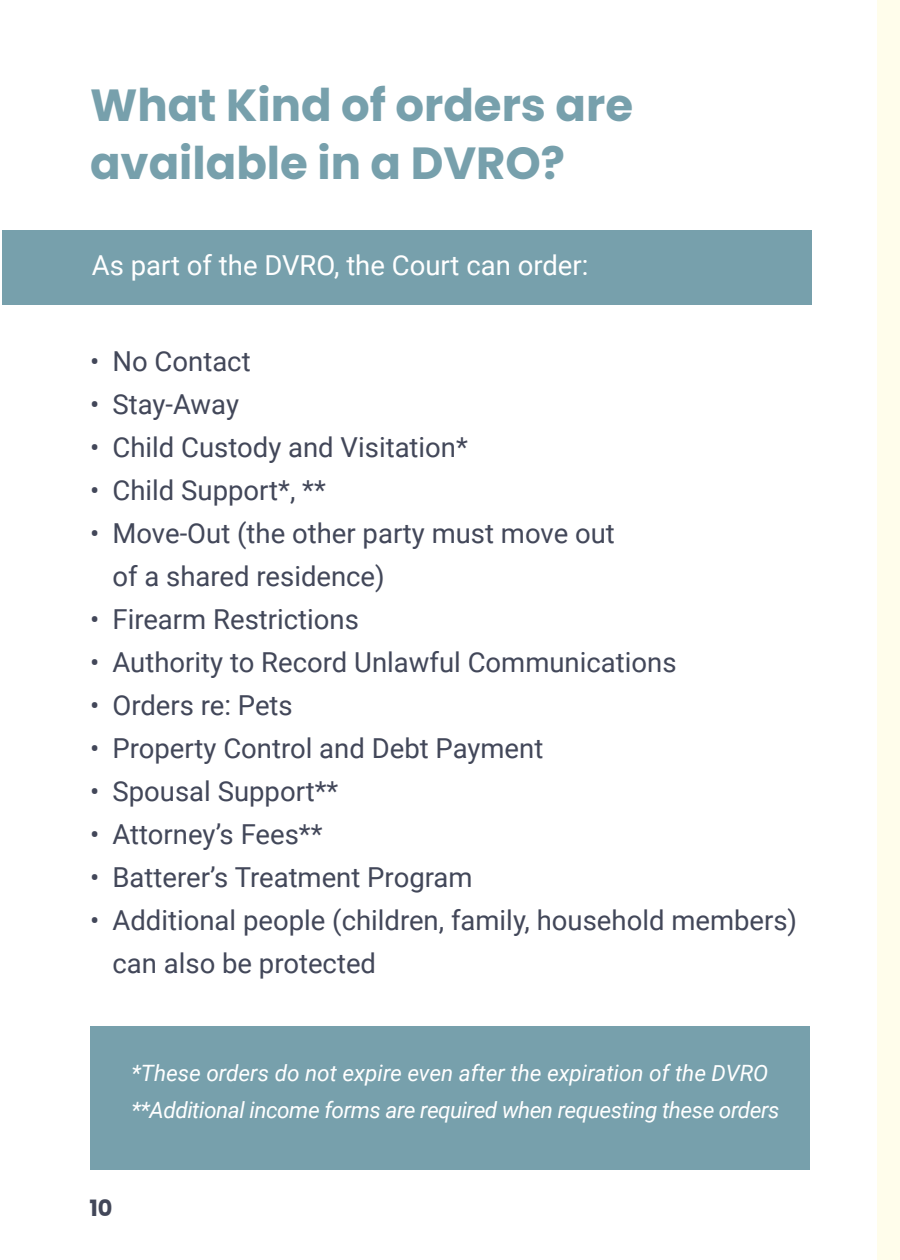
<style>
.page{position:relative;width:900px;height:1260px;background:#fff}
.page>*{position:absolute;margin:0;border:0;box-sizing:border-box;transform-origin:0 0}
.t1{font:700 45px/57.5px "Poppins";color:#77a0ac}
.t2{font:27.5px/43px "Roboto";color:#424759}
.t3{font:27.5px "Roboto";color:#fff}
.t4{font:italic 22.5px/37px "Roboto";letter-spacing:-.02em;color:#fff}
.t5{font:700 22.5px "Poppins";color:#424759}
</style>
<div class="page">
<div style="left:878px;top:0;width:22px;height:1260px;background:#fffdeb"></div>
<div style="left:2px;top:230px;width:810px;height:75px;background:#77a0ac"></div>
<div style="left:90px;top:1026px;width:720px;height:144px;background:#77a0ac"></div>
<h1 class="t1" style="left:90px;top:77px;width:545px">What Kind of orders are available in a DVRO?</h1>
<p class="t3" style="left:92px;top:246px;width:498px">As part of the DVRO, the Court can order:</p>
<p class="t2" style="left:90px;top:339px;width:162px">• No Contact</p>
<p class="t2" style="left:90px;top:382px;width:151px">• Stay-Away</p>
<p class="t2" style="left:90px;top:425px;width:380px">• Child Custody and Visitation*</p>
<p class="t2" style="left:90px;top:468px;width:237px">• Child Support*, **</p>
<p class="t2" style="left:112px;top:511px;width:504px;text-indent:-22px">• Move-Out (the other party must move out of a shared residence)</p>
<p class="t2" style="left:90px;top:597px;width:270px">• Firearm Restrictions</p>
<p class="t2" style="left:90px;top:640px;width:588px">• Authority to Record Unlawful Communications</p>
<p class="t2" style="left:90px;top:683px;width:204px">• Orders re: Pets</p>
<p class="t2" style="left:90px;top:726px;width:455px">• Property Control and Debt Payment</p>
<p class="t2" style="left:90px;top:769px;width:250px">• Spousal Support**</p>
<p class="t2" style="left:90px;top:812px;width:234px">• Attorney’s Fees**</p>
<p class="t2" style="left:90px;top:855px;width:384px">• Batterer’s Treatment Program</p>
<p class="t2" style="left:112px;top:898px;width:686px;text-indent:-22px">• Additional people (children, family, household members) can also be protected</p>
<p class="t4" style="left:131px;top:1053px;width:650px">*These orders do not expire even after the expiration of the DVRO **Additional income forms are required when requesting these orders</p>
<p class="t5" style="left:89px;top:1195px;width:25px">10</p>
</div>
